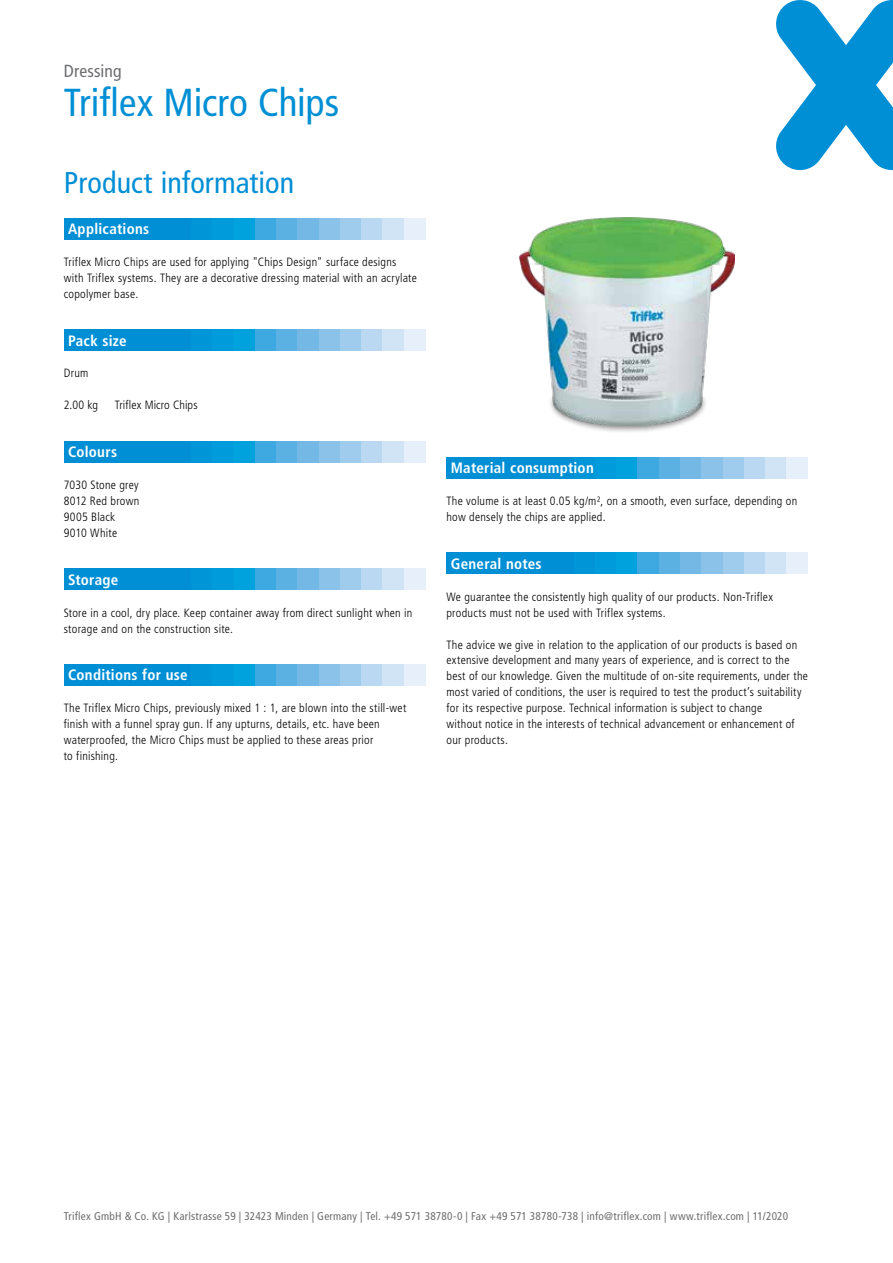
<style>
.page{position:relative;width:893px;height:1263px;background:#fff}
.page>*{position:absolute;margin:0;border:0;box-sizing:border-box;transform-origin:0 0}
.t1{font:condensed 39px "Frutiger LT Pro";color:#008fd5}
.t2{font:condensed 30px "Frutiger LT Pro";letter-spacing:.005em;color:#008fd5}
.t3{font:condensed 17.55px "Frutiger LT Pro";letter-spacing:.01em;color:#6d6e71}
.t4{font:700 condensed 15px "Frutiger LT Pro";letter-spacing:.015em;color:#fff}
.t5{font:300 condensed 12px/15.9px "Frutiger LT Pro";letter-spacing:.02em;color:#000}
.t6{font:condensed 11.25px "Frutiger LT Pro";letter-spacing:.02em;color:#6d6e71}
</style>
<div class="page">
<svg style="left:776px;top:0;width:117px;height:170px"></svg>
<div style="left:446px;top:457px;width:128px;height:21px;background:#008fd5"></div>
<div style="left:574px;top:457px;width:21px;height:21px;background:#0095d7"></div>
<div style="left:595px;top:457px;width:22px;height:21px;background:#009bda"></div>
<div style="left:617px;top:457px;width:21px;height:21px;background:#00a2dd"></div>
<div style="left:638px;top:457px;width:21px;height:21px;background:#3da9e0"></div>
<div style="left:659px;top:457px;width:21px;height:21px;background:#5cb1e3"></div>
<div style="left:680px;top:457px;width:22px;height:21px;background:#74b9e6"></div>
<div style="left:702px;top:457px;width:21px;height:21px;background:#8ac2ea"></div>
<div style="left:723px;top:457px;width:21px;height:21px;background:#9fcbed"></div>
<div style="left:744px;top:457px;width:21px;height:21px;background:#bad8f1"></div>
<div style="left:765px;top:457px;width:22px;height:21px;background:#d1e4f6"></div>
<div style="left:787px;top:457px;width:21px;height:21px;background:#e7f0fa"></div>
<div style="left:446px;top:553px;width:128px;height:21px;background:#008fd5"></div>
<div style="left:574px;top:553px;width:21px;height:21px;background:#0095d7"></div>
<div style="left:595px;top:553px;width:22px;height:21px;background:#009bda"></div>
<div style="left:617px;top:553px;width:21px;height:21px;background:#00a2dd"></div>
<div style="left:638px;top:553px;width:21px;height:21px;background:#3da9e0"></div>
<div style="left:659px;top:553px;width:21px;height:21px;background:#5cb1e3"></div>
<div style="left:680px;top:553px;width:22px;height:21px;background:#74b9e6"></div>
<div style="left:702px;top:553px;width:21px;height:21px;background:#8ac2ea"></div>
<div style="left:723px;top:553px;width:21px;height:21px;background:#9fcbed"></div>
<div style="left:744px;top:553px;width:21px;height:21px;background:#bad8f1"></div>
<div style="left:765px;top:553px;width:22px;height:21px;background:#d1e4f6"></div>
<div style="left:787px;top:553px;width:21px;height:21px;background:#e7f0fa"></div>
<div style="left:64px;top:218px;width:127px;height:21px;background:#008fd5"></div>
<div style="left:191px;top:218px;width:22px;height:21px;background:#0095d7"></div>
<div style="left:213px;top:218px;width:21px;height:21px;background:#009bda"></div>
<div style="left:234px;top:218px;width:21px;height:21px;background:#00a2dd"></div>
<div style="left:255px;top:218px;width:21px;height:21px;background:#3da9e0"></div>
<div style="left:276px;top:218px;width:22px;height:21px;background:#5cb1e3"></div>
<div style="left:298px;top:218px;width:21px;height:21px;background:#74b9e6"></div>
<div style="left:319px;top:218px;width:21px;height:21px;background:#8ac2ea"></div>
<div style="left:340px;top:218px;width:21px;height:21px;background:#9fcbed"></div>
<div style="left:361px;top:218px;width:22px;height:21px;background:#bad8f1"></div>
<div style="left:383px;top:218px;width:21px;height:21px;background:#d1e4f6"></div>
<div style="left:404px;top:218px;width:21px;height:21px;background:#e7f0fa"></div>
<div style="left:64px;top:330px;width:127px;height:21px;background:#008fd5"></div>
<div style="left:191px;top:330px;width:22px;height:21px;background:#0095d7"></div>
<div style="left:213px;top:330px;width:21px;height:21px;background:#009bda"></div>
<div style="left:234px;top:330px;width:21px;height:21px;background:#00a2dd"></div>
<div style="left:255px;top:330px;width:21px;height:21px;background:#3da9e0"></div>
<div style="left:276px;top:330px;width:22px;height:21px;background:#5cb1e3"></div>
<div style="left:298px;top:330px;width:21px;height:21px;background:#74b9e6"></div>
<div style="left:319px;top:330px;width:21px;height:21px;background:#8ac2ea"></div>
<div style="left:340px;top:330px;width:21px;height:21px;background:#9fcbed"></div>
<div style="left:361px;top:330px;width:22px;height:21px;background:#bad8f1"></div>
<div style="left:383px;top:330px;width:21px;height:21px;background:#d1e4f6"></div>
<div style="left:404px;top:330px;width:21px;height:21px;background:#e7f0fa"></div>
<div style="left:64px;top:441px;width:127px;height:21px;background:#008fd5"></div>
<div style="left:191px;top:441px;width:22px;height:21px;background:#0095d7"></div>
<div style="left:213px;top:441px;width:21px;height:21px;background:#009bda"></div>
<div style="left:234px;top:441px;width:21px;height:21px;background:#00a2dd"></div>
<div style="left:255px;top:441px;width:21px;height:21px;background:#3da9e0"></div>
<div style="left:276px;top:441px;width:22px;height:21px;background:#5cb1e3"></div>
<div style="left:298px;top:441px;width:21px;height:21px;background:#74b9e6"></div>
<div style="left:319px;top:441px;width:21px;height:21px;background:#8ac2ea"></div>
<div style="left:340px;top:441px;width:21px;height:21px;background:#9fcbed"></div>
<div style="left:361px;top:441px;width:22px;height:21px;background:#bad8f1"></div>
<div style="left:383px;top:441px;width:21px;height:21px;background:#d1e4f6"></div>
<div style="left:404px;top:441px;width:21px;height:21px;background:#e7f0fa"></div>
<div style="left:64px;top:569px;width:127px;height:21px;background:#008fd5"></div>
<div style="left:191px;top:569px;width:22px;height:21px;background:#0095d7"></div>
<div style="left:213px;top:569px;width:21px;height:21px;background:#009bda"></div>
<div style="left:234px;top:569px;width:21px;height:21px;background:#00a2dd"></div>
<div style="left:255px;top:569px;width:21px;height:21px;background:#3da9e0"></div>
<div style="left:276px;top:569px;width:22px;height:21px;background:#5cb1e3"></div>
<div style="left:298px;top:569px;width:21px;height:21px;background:#74b9e6"></div>
<div style="left:319px;top:569px;width:21px;height:21px;background:#8ac2ea"></div>
<div style="left:340px;top:569px;width:21px;height:21px;background:#9fcbed"></div>
<div style="left:361px;top:569px;width:22px;height:21px;background:#bad8f1"></div>
<div style="left:383px;top:569px;width:21px;height:21px;background:#d1e4f6"></div>
<div style="left:404px;top:569px;width:21px;height:21px;background:#e7f0fa"></div>
<div style="left:64px;top:664px;width:127px;height:22px;background:#008fd5"></div>
<div style="left:191px;top:664px;width:22px;height:22px;background:#0095d7"></div>
<div style="left:213px;top:664px;width:21px;height:22px;background:#009bda"></div>
<div style="left:234px;top:664px;width:21px;height:22px;background:#00a2dd"></div>
<div style="left:255px;top:664px;width:21px;height:22px;background:#3da9e0"></div>
<div style="left:276px;top:664px;width:22px;height:22px;background:#5cb1e3"></div>
<div style="left:298px;top:664px;width:21px;height:22px;background:#74b9e6"></div>
<div style="left:319px;top:664px;width:21px;height:22px;background:#8ac2ea"></div>
<div style="left:340px;top:664px;width:21px;height:22px;background:#9fcbed"></div>
<div style="left:361px;top:664px;width:22px;height:22px;background:#bad8f1"></div>
<div style="left:383px;top:664px;width:21px;height:22px;background:#d1e4f6"></div>
<div style="left:404px;top:664px;width:21px;height:22px;background:#e7f0fa"></div>
<div style="left:547px;top:393px;width:161px;height:41px;background:#000;opacity:.5"></div>
<img style="left:520px;top:218px;width:215px;height:207px">
<h3 class="t3" style="left:64px;top:61px;width:59px">Dressing</h3>
<h1 class="t1" style="left:64px;top:80px;width:277px">Triflex Micro Chips</h1>
<h2 class="t2" style="left:64px;top:165px;width:232px">Product information</h2>
<p class="t4" style="left:68px;top:220px;width:83px">Applications</p>
<p class="t5" style="left:64px;top:254px;width:355px">Triflex Micro Chips are used for applying "Chips Design" surface designs with Triflex systems. They are a decorative dressing material with an acrylate copolymer base.</p>
<p class="t4" style="left:68px;top:331px;width:60px">Pack size</p>
<p class="t5" style="left:64px;top:365px;width:26px">Drum</p>
<p class="t5" style="left:64px;top:397px;width:36px">2.00 kg</p>
<p class="t5" style="left:115px;top:397px;width:84px">Triflex Micro Chips</p>
<p class="t4" style="left:68px;top:443px;width:51px">Colours</p>
<p class="t5" style="left:64px;top:477px;width:77px">7030 Stone grey<br>8012 Red brown<br>9005 Black<br>9010 White</p>
<p class="t4" style="left:68px;top:571px;width:52px">Storage</p>
<p class="t5" style="left:64px;top:605px;width:350px">Store in a cool, dry place. Keep container away from direct sunlight when in storage and on the construction site.</p>
<p class="t4" style="left:68px;top:666px;width:121px">Conditions for use</p>
<p class="t5" style="left:64px;top:700px;width:344px">The Triflex Micro Chips, previously mixed 1 : 1, are blown into the still-wet finish with a funnel spray gun. If any upturns, details, etc. have been waterproofed, the Micro Chips must be applied to these areas prior<br>to finishing.</p>
<p class="t4" style="left:451px;top:459px;width:145px">Material consumption</p>
<p class="t5" style="left:446px;top:493px;width:352px">The volume is at least 0.05 kg/m², on a smooth, even surface, depending on how densely the chips are applied.</p>
<p class="t4" style="left:451px;top:555px;width:92px">General notes</p>
<p class="t5" style="left:446px;top:589px;width:328px">We guarantee the consistently high quality of our products. Non-Triflex products must not be used with Triflex systems.</p>
<p class="t5" style="left:446px;top:636px;width:363px">The advice we give in relation to the application of our products is based on extensive development and many years of experience, and is correct to the best of our knowledge. Given the multitude of on-site requirements, under the most varied of conditions, the user is required to test the product’s suitability for its respective purpose. Technical information is subject to change<br>without notice in the interests of technical advancement or enhancement of our products.</p>
<p class="t6" style="left:64px;top:1210px;width:726px">Triflex GmbH &amp; Co. KG | Karlstrasse 59 | 32423 Minden | Germany | Tel. +49 571 38780-0 | Fax +49 571 38780-738 | info@triflex.com | www.triflex.com | 11/2020</p>
</div>
